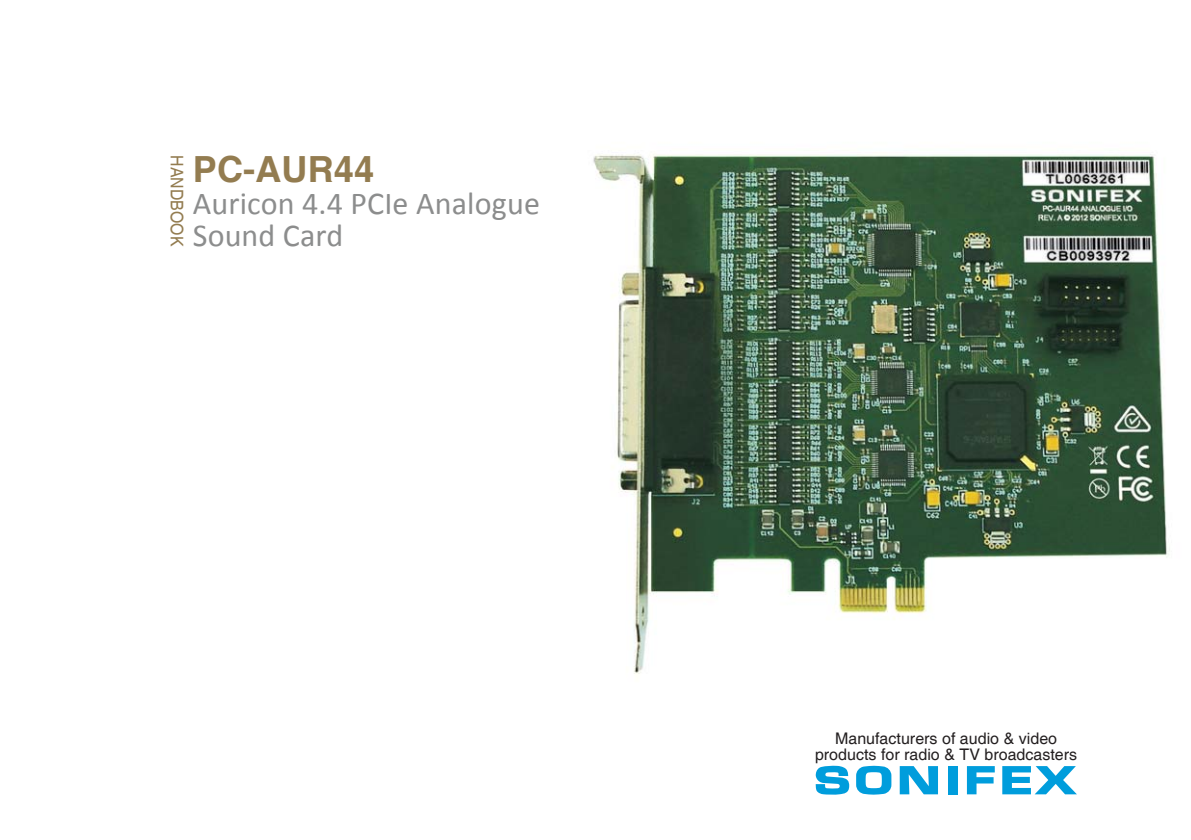
<style>
.page{position:relative;width:1191px;height:840px;background:#fff}
.page>*{position:absolute;margin:0;border:0;box-sizing:border-box;transform-origin:0 0}
.t1{font:700 36px "Helvetica";letter-spacing:.005em;color:#937c50}
.t2{font:32px/32px "Calibri";letter-spacing:.005em;color:#8c8d8d}
.t3{font:17.4px "Helvetica";letter-spacing:.005em;color:#937c50;scale:.91 1}
.t4{font:16px/16px "Helvetica";color:#231f20;text-align:center}
</style>
<div class="page">
<svg style="left:815px;top:765px;width:34px;height:29px"></svg>
<svg style="left:899px;top:766px;width:39px;height:27px"></svg>
<div style="left:948px;top:765px;width:9px;height:28px;background:#009ddc"></div>
<svg style="left:967px;top:766px;width:27px;height:27px"></svg>
<svg style="left:856px;top:765px;width:35px;height:29px"></svg>
<svg style="left:1002px;top:766px;width:74px;height:27px"></svg>
<img style="left:593px;top:154px;width:577px;height:520px">
<p class="t3" style="left:187px;top:155px;width:102px;rotate:90deg">HANDBOOK</p>
<h1 class="t1" style="left:193px;top:149px;width:183px">PC-AUR44</h1>
<h2 class="t2" style="left:193px;top:190px;width:348px">Auricon 4.4 PCIe Analogue<br>Sound Card</h2>
<p class="t4" style="left:815px;top:729px;width:264px">Manufacturers of audio &amp; video products for radio &amp; TV broadcasters</p>
</div>
